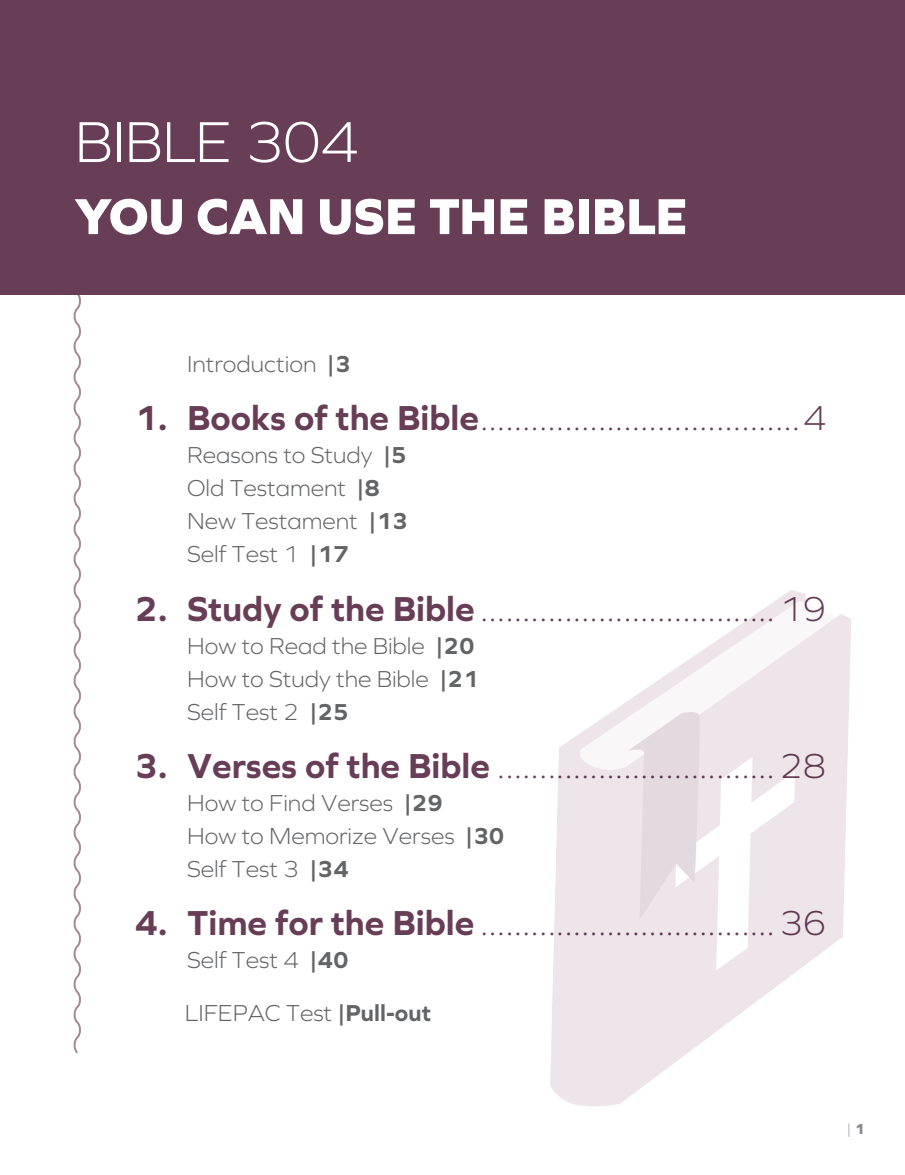
<style>
.page{position:relative;width:905px;height:1175px;background:#fff}
.page>*{position:absolute;margin:0;border:0;box-sizing:border-box;transform-origin:0 0}
.t1{font:300 60px "Graphie";letter-spacing:-.02em;color:#fff}
.t2{font:800 52.5px "Graphie";letter-spacing:-.005em;color:#fff}
.t3{font:300 36px "Graphie";color:#683d56}
.t4{font:300 24px/33px "Graphie";color:#636466}
.t5{font:300 15px "Graphie";color:#87898c}
.s1{font-weight:700}
.s2{font-weight:800}
</style>
<div class="page">
<svg style="left:73px;top:295px;width:8px;height:759px"></svg>
<div style="left:0;top:0;width:904px;height:295px;background:#683d56"></div>
<svg style="left:550px;top:590px;width:301px;height:516px;fill:#ede5ea"></svg>
<svg style="left:568px;top:594px;width:237px;height:376px"></svg>
<h1 class="t1" style="left:74px;top:107px;width:285px">BIBLE 304</h1>
<h2 class="t2" style="left:74px;top:185px;width:614px">YOU CAN USE THE BIBLE</h2>
<p class="t4" style="left:187px;top:347px;width:165px">Introduction <span class="s1">|3</span></p>
<p class="t3" style="left:134px;top:397px;width:693px"><span class="s1">1. Books of the Bible</span>......................................4</p>
<p class="t4" style="left:187px;top:438px;width:222px">Reasons to Study <span class="s1">|5<br></span>Old Testament <span class="s1">|8<br></span>New Testament <span class="s1">|13<br></span>Self Test 1 <span class="s1">|17</span></p>
<p class="t3" style="left:134px;top:587px;width:693px"><span class="s1">2. Study of the Bible</span> ...................................19</p>
<p class="t4" style="left:187px;top:628px;width:293px">How to Read the Bible <span class="s1">|20<br></span>How to Study the Bible <span class="s1">|21<br></span>Self Test 2 <span class="s1">|25</span></p>
<p class="t3" style="left:134px;top:745px;width:693px"><span class="s1">3. Verses of the Bible</span> .................................28</p>
<p class="t4" style="left:187px;top:786px;width:319px">How to Find Verses <span class="s1">|29<br></span>How to Memorize Verses <span class="s1">|30<br></span>Self Test 3 <span class="s1">|34</span></p>
<p class="t3" style="left:134px;top:902px;width:693px"><span class="s1">4. Time for the Bible</span> ...................................36</p>
<p class="t4" style="left:187px;top:943px;width:163px">Self Test 4 <span class="s1">|40</span></p>
<p class="t4" style="left:185px;top:996px;width:248px">LIFEPAC Test <span class="s1">|Pull-out</span></p>
<p class="t5" style="left:846px;top:1120px;width:20px">|<span class="s2">1</span></p>
</div>
